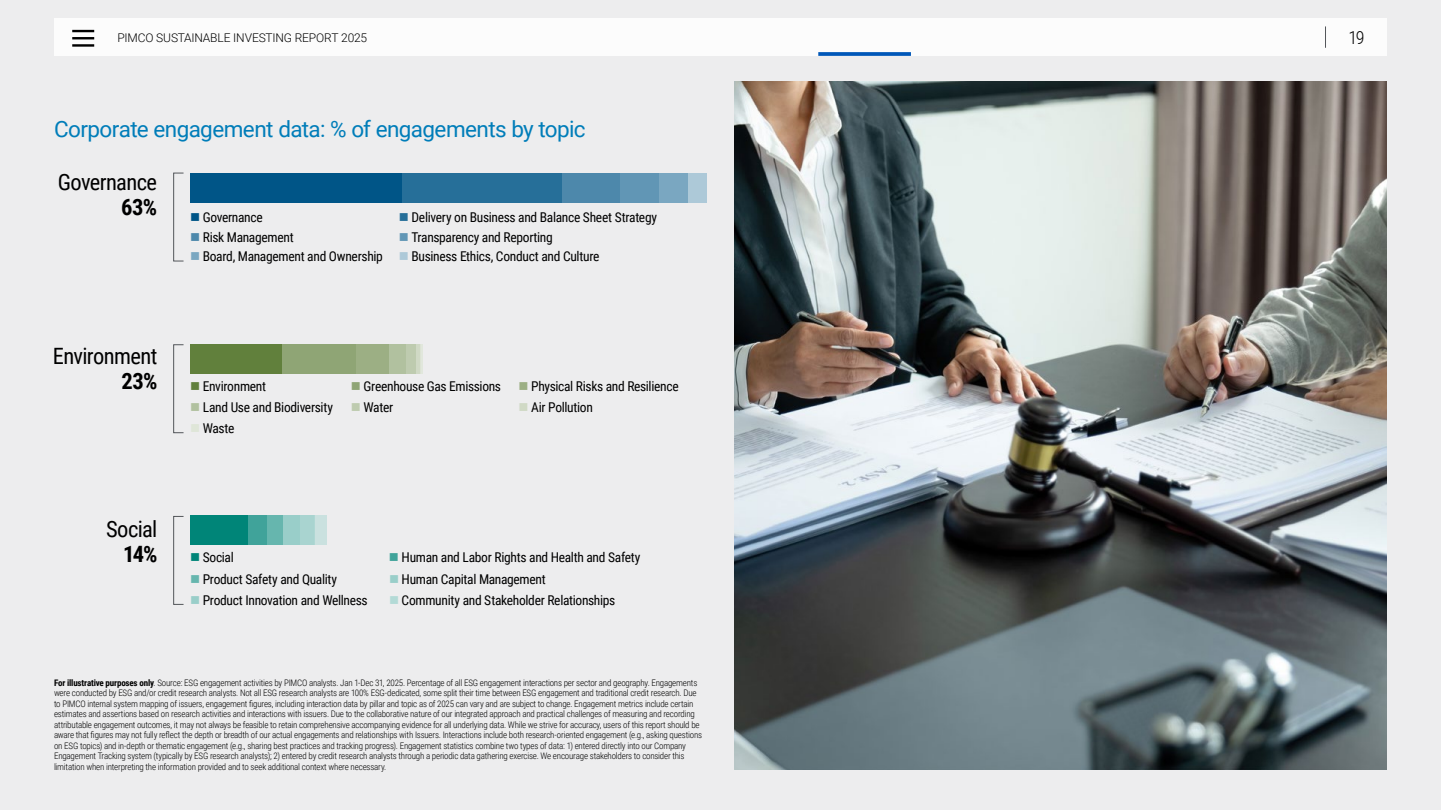
<style>
.page{position:relative;width:1441px;height:810px;background:#fff}
.page>*{position:absolute;margin:0;border:0;box-sizing:border-box;transform-origin:0 0}
.t1{font:22.5px "Roboto";letter-spacing:-.025em;color:#007db9}
.t2{font:22.5px/25.5px "Roboto Condensed";letter-spacing:-.025em;color:#000;text-align:right}
.t3{font:300 18px "Roboto Condensed";color:#000}
.t4{font:13.5px "Roboto Condensed";letter-spacing:-.025em;color:#000}
.t5{font:300 12px "Roboto";letter-spacing:-.015em;color:#000}
.t6{font:300 9px/10.5px "Roboto Condensed";letter-spacing:-.025em;color:#000}
.s1{font-weight:700}
.s2{color:#005587}
.s3{color:#266f99}
.s4{color:#4d88ab}
.s5{color:#6196b5}
.s6{color:#7aa7c1}
.s7{color:#adc9d8}
.s8{color:#61803c}
.s9{color:#8fa575}
.s10{color:#9caf84}
.s11{color:#b1c19f}
.s12{color:#becbaf}
.s13{color:#d0d9c5}
.s14{color:#dfe6d8}
.s15{color:#008578}
.s16{color:#40a39a}
.s17{color:#66b6ae}
.s18{color:#99cec9}
.s19{color:#b3dad6}
</style>
<div class="page">
<div style="left:0;top:0;width:1440px;height:810px;background:#ededee"></div>
<img style="left:734px;top:81px;width:652px;height:689px">
<div style="left:173px;top:173px;width:11px;height:88px;border:1px solid #53565a"></div>
<div style="left:173px;top:344px;width:11px;height:89px;border:1px solid #53565a"></div>
<div style="left:173px;top:516px;width:11px;height:89px;border:1px solid #53565a"></div>
<div style="left:190px;top:173px;width:212px;height:30px;background:#005587"></div>
<div style="left:402px;top:173px;width:160px;height:30px;background:#266f99"></div>
<div style="left:562px;top:173px;width:58px;height:30px;background:#4d88ab"></div>
<div style="left:620px;top:173px;width:39px;height:30px;background:#6196b5"></div>
<div style="left:659px;top:173px;width:29px;height:30px;background:#7aa7c1"></div>
<div style="left:688px;top:173px;width:18px;height:30px;background:#adc9d8"></div>
<div style="left:190px;top:344px;width:92px;height:30px;background:#61803c"></div>
<div style="left:282px;top:344px;width:74px;height:30px;background:#8fa575"></div>
<div style="left:356px;top:344px;width:33px;height:30px;background:#9caf84"></div>
<div style="left:389px;top:344px;width:17px;height:30px;background:#b1c19f"></div>
<div style="left:406px;top:344px;width:11px;height:30px;background:#becbaf"></div>
<svg style="left:417px;top:344px;width:4px;height:30px"></svg>
<hr style="left:421px;top:344px;width:2px;height:30px;background:#dfe6d8">
<div style="left:190px;top:515px;width:59px;height:30px;background:#008578"></div>
<div style="left:249px;top:515px;width:18px;height:30px;background:#40a39a"></div>
<div style="left:267px;top:515px;width:16px;height:30px;background:#66b6ae"></div>
<div style="left:283px;top:515px;width:17px;height:30px;background:#99cec9"></div>
<div style="left:300px;top:515px;width:14px;height:30px;background:#a9d4d0"></div>
<div style="left:314px;top:515px;width:12px;height:30px;background:#cae1df"></div>
<div style="left:54px;top:18px;width:1332px;height:38px;background:#fff"></div>
<hr style="left:72px;top:30px;width:22px;height:2px;background:#000">
<hr style="left:72px;top:37px;width:22px;height:2px;background:#000">
<hr style="left:72px;top:44px;width:22px;height:3px;background:#000">
<svg style="left:1325px;top:26px;width:1px;height:22px"></svg>
<svg style="left:818px;top:52px;width:92px;height:4px"></svg>
<h3 class="t5" style="left:117px;top:29px;width:251px">PIMCO SUSTAINABLE INVESTING REPORT 2025</h3>
<h2 class="t3" style="left:1348px;top:25px;width:18px">19</h2>
<p class="t1" style="left:54px;top:113px;width:533px">Corporate engagement data: % of engagements by topic</p>
<p class="t2" style="left:58px;top:168px;width:101px">Governance<br><span class="s1">63%</span></p>
<p class="t4" style="left:190px;top:208px;width:74px"><span class="s2">■</span> Governance</p>
<p class="t4" style="left:399px;top:208px;width:260px"><span class="s3">■</span> Delivery on Business and Balance Sheet Strategy</p>
<p class="t4" style="left:190px;top:228px;width:105px"><span class="s4">■</span> Risk Management</p>
<p class="t4" style="left:399px;top:228px;width:155px"><span class="s5">■</span> Transparency and Reporting</p>
<p class="t4" style="left:190px;top:247px;width:411px"><span class="s6">■</span> Board, Management and Ownership <span class="s7">■</span> Business Ethics, Conduct and Culture</p>
<p class="t2" style="left:53px;top:342px;width:106px">Environment<br><span class="s1">23%</span></p>
<p class="t4" style="left:190px;top:377px;width:78px"><span class="s8">■</span> Environment</p>
<p class="t4" style="left:351px;top:377px;width:152px"><span class="s9">■</span> Greenhouse Gas Emissions</p>
<p class="t4" style="left:518px;top:377px;width:162px"><span class="s10">■</span> Physical Risks and Resilience</p>
<p class="t4" style="left:190px;top:398px;width:144px"><span class="s11">■</span> Land Use and Biodiversity</p>
<p class="t4" style="left:351px;top:398px;width:44px"><span class="s12">■</span> Water</p>
<p class="t4" style="left:518px;top:398px;width:76px"><span class="s13">■</span> Air Pollution</p>
<p class="t4" style="left:190px;top:419px;width:46px"><span class="s14">■</span> Waste</p>
<p class="t2" style="left:106px;top:515px;width:53px">Social<br><span class="s1">14%</span></p>
<p class="t4" style="left:190px;top:548px;width:45px"><span class="s15">■</span> Social</p>
<p class="t4" style="left:389px;top:548px;width:253px"><span class="s16">■</span> Human and Labor Rights and Health and Safety</p>
<p class="t4" style="left:190px;top:570px;width:149px"><span class="s17">■</span> Product Safety and Quality</p>
<p class="t4" style="left:389px;top:570px;width:158px"><span class="s18">■</span> Human Capital Management</p>
<p class="t4" style="left:190px;top:591px;width:179px"><span class="s18">■</span> Product Innovation and Wellness</p>
<p class="t4" style="left:389px;top:591px;width:228px"><span class="s19">■</span> Community and Stakeholder Relationships</p>
<p class="t6" style="left:54px;top:677px;width:649px"><span class="s1">For illustrative purposes only</span>. Source: ESG engagement activities by PIMCO analysts. Jan 1-Dec 31, 2025. Percentage of all ESG engagement interactions per sector and geography. Engagements were conducted by ESG and/or credit research analysts. Not all ESG research analysts are 100% ESG-dedicated, some split their time between ESG engagement and traditional credit research. Due to PIMCO internal system mapping of issuers, engagement figures, including interaction data by pillar and topic as of 2025 can vary and are subject to change. Engagement metrics include certain estimates and assertions based on research activities and interactions with issuers. Due to the collaborative nature of our integrated approach and practical challenges of measuring and recording attributable engagement outcomes, it may not always be feasible to retain comprehensive accompanying evidence for all underlying data. While we strive for accuracy, users of this report should be aware that figures may not fully reflect the depth or breadth of our actual engagements and relationships with Issuers. Interactions include both research-oriented engagement (e.g., asking questions on ESG topics) and in-depth or thematic engagement (e.g., sharing best practices and tracking progress). Engagement statistics combine two types of data: 1) entered directly into our Company Engagement Tracking system (typically by ESG research analysts); 2) entered by credit research analysts through a periodic data gathering exercise. We encourage stakeholders to consider this limitation when interpreting the information provided and to seek additional context where necessary.</p>
</div>
